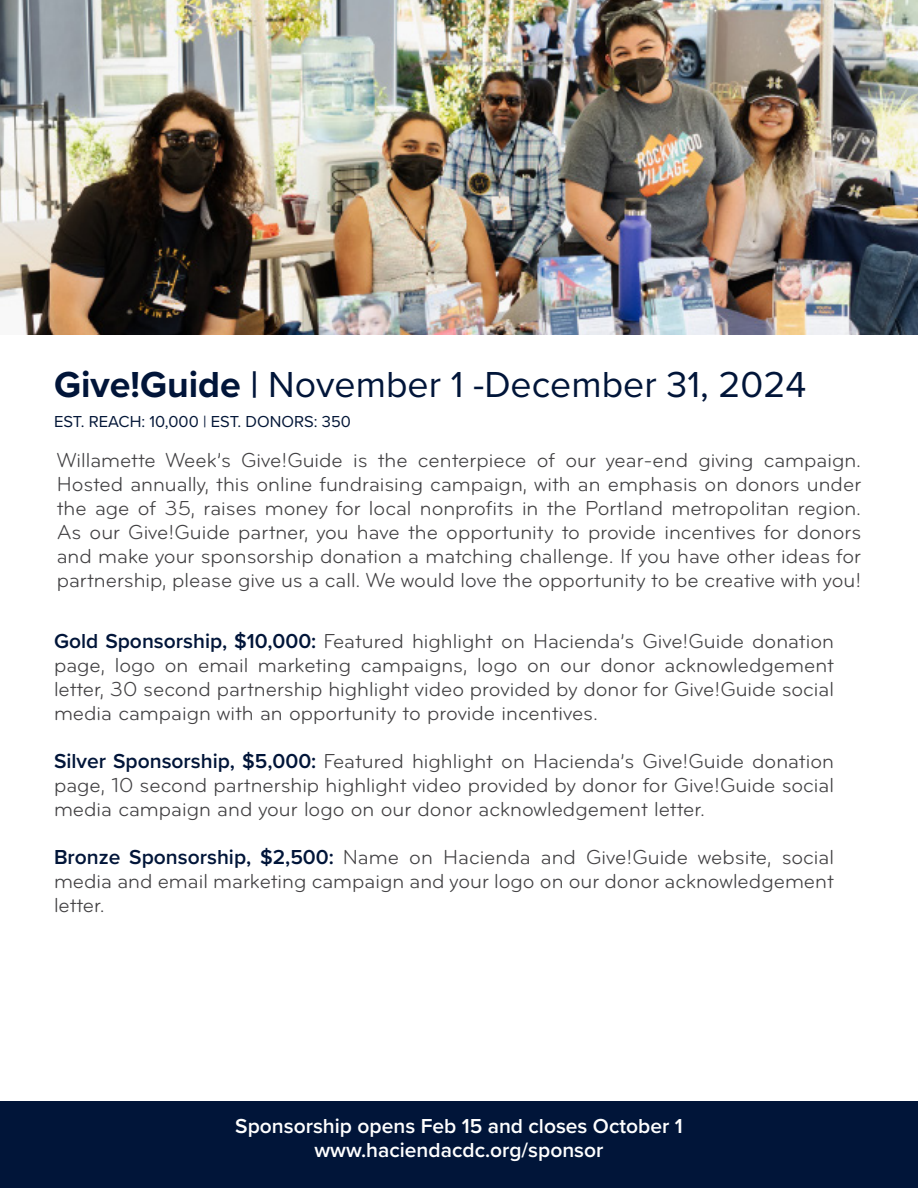
<style>
.page{position:relative;width:918px;height:1188px;background:#fff}
.page>*{position:absolute;margin:0;border:0;box-sizing:border-box;transform-origin:0 0}
.t1{font:37.5px "Proxima Nova";color:#011539}
.t2{font:21px/24px "Bryant";color:#414042;text-align:justify}
.Body_Text{font:600 21px "Proxima Nova";color:#fff}
.t3{font:16.5px "Proxima Nova";color:#041738}
.s1{font-weight:700}
.s2{font-weight:600}
.s3{font-family:"Proxima Nova";font-weight:600;color:#011539}
</style>
<div class="page">
<div style="left:0;top:1101px;width:918px;height:87px;background:#011539"></div>
<img style="left:0;top:0;width:918px;height:334px">
<p class="t1" style="left:54px;top:356px;width:754px"><span class="s1">Give!Guide</span> <span class="s2">|</span> November 1 -December 31, 2024</p>
<p class="t3" style="left:54px;top:409px;width:298px">EST. REACH: 10,000 | EST. DONORS: 350</p>
<p class="t2" style="left:57px;top:448px;width:806px">Willamette Week’s Give!Guide is the centerpiece of our year-end giving campaign.<br>Hosted annually, this online fundraising campaign, with an emphasis on donors under the age of 35, raises money for local nonprofits in the Portland metropolitan region.<br>As our Give!Guide partner, you have the opportunity to provide incentives for donors and make your sponsorship donation a matching challenge. If you have other ideas for partnership, please give us a call. We would love the opportunity to be creative with you!</p>
<p class="t2" style="left:54px;top:629px;width:782px"><span class="s3">Gold Sponsorship, $10,000:</span> Featured highlight on Hacienda’s Give!Guide donation page, logo on email marketing campaigns, logo on our donor acknowledgement letter, 30 second partnership highlight video provided by donor for Give!Guide social media campaign with an opportunity to provide incentives.</p>
<p class="t2" style="left:54px;top:749px;width:782px"><span class="s3">Silver Sponsorship, $5,000:</span> Featured highlight on Hacienda’s Give!Guide donation page, 10 second partnership highlight video provided by donor for Give!Guide social media campaign and your logo on our donor acknowledgement letter.</p>
<p class="t2" style="left:54px;top:845px;width:781px"><span class="s3">Bronze Sponsorship, $2,500:</span> Name on Hacienda and Give!Guide website, social media and email marketing campaign and your logo on our donor acknowledgement letter.</p>
<p class="Body_Text" style="left:235px;top:1111px;width:449px">Sponsorship opens Feb 15 and closes October 1</p>
<p class="Body_Text" style="left:314px;top:1135px;width:291px">www.haciendacdc.org/sponsor</p>
</div>
